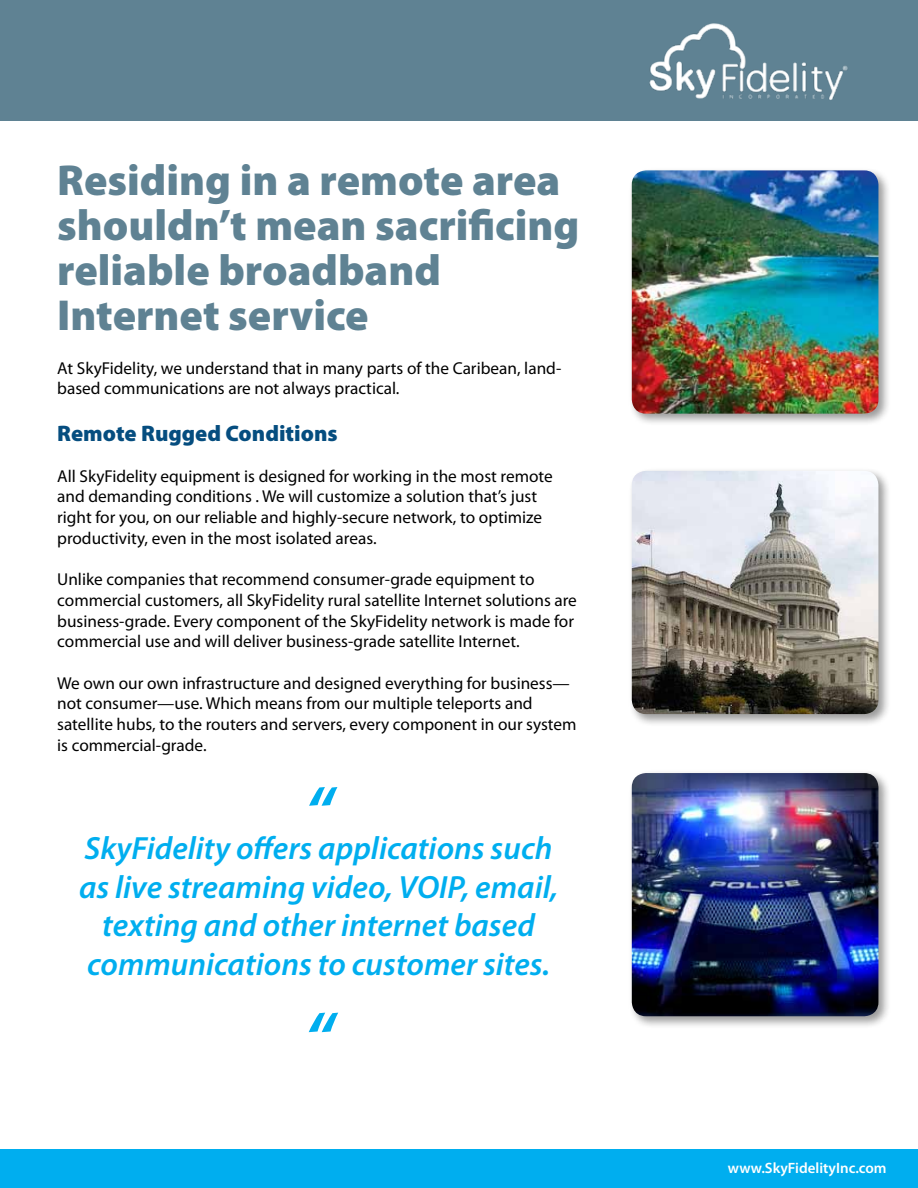
<style>
.page{position:relative;width:918px;height:1188px;background:#fff}
.page>*{position:absolute;margin:0;border:0;box-sizing:border-box;transform-origin:0 0}
.t1{font:italic 600 74.25px "Myriad Pro";color:#00aeef}
.t2{font:italic 600 71.25px "Myriad Pro";color:#00aeef}
.t3{font:900 43.5px/45px "Myriad Pro";color:#5f8293}
.t4{font:italic 600 32.25px/38.7px "Myriad Pro";color:#00aeef;text-align:center}
.t5{font:900 22.5px "Myriad Pro";color:#054d7f}
.t6{font:17.25px/20.7px "Myriad Pro";color:#000}
.t7{font:600 15px "Myriad Pro";color:#fff}
</style>
<div class="page">
<div style="left:0;top:0;width:918px;height:122px;background:#5f8293"></div>
<div style="left:0;top:1150px;width:918px;height:38px;background:#00aeef"></div>
<img style="left:649px;top:23px;width:199px;height:77px">
<div style="left:628px;top:167px;width:263px;height:260px;background:#000;opacity:.4"></div>
<img style="left:632px;top:170px;width:246px;height:244px">
<div style="left:628px;top:467px;width:263px;height:260px;background:#000;opacity:.4"></div>
<img style="left:632px;top:471px;width:246px;height:243px">
<div style="left:628px;top:770px;width:263px;height:259px;background:#000;opacity:.4"></div>
<img style="left:632px;top:773px;width:246px;height:243px">
<h3 class="t3" style="left:57px;top:156px;width:524px">Residing in a remote area shouldn’t mean sacrificing reliable broadband<br>Internet service</h3>
<p class="t6" style="left:57px;top:357px;width:506px">At SkyFidelity, we understand that in many parts of the Caribean, land&shy;based communications are not always practical.</p>
<h3 class="t5" style="left:57px;top:419px;width:282px">Remote Rugged Conditions</h3>
<p class="t6" style="left:57px;top:465px;width:497px">All SkyFidelity equipment is designed for working in the most remote and demanding conditions . We will customize a solution that’s just right for you, on our reliable and highly-secure network, to optimize productivity, even in the most isolated areas.</p>
<p class="t6" style="left:57px;top:569px;width:521px">Unlike companies that recommend consumer-grade equipment to commercial customers, all SkyFidelity rural satellite Internet solutions are business-grade. Every component of the SkyFidelity network is made for commercial use and will deliver business-grade satellite Internet.</p>
<p class="t6" style="left:57px;top:672px;width:521px">We own our own infrastructure and designed everything for business— not consumer—use. Which means from our multiple teleports and satellite hubs, to the routers and servers, every component in our system is commercial-grade.</p>
<h2 class="t2" style="left:304px;top:767px;width:30px">“</h2>
<h3 class="t4" style="left:79px;top:828px;width:480px">SkyFidelity offers applications such as live streaming video, VOIP, email, texting and other internet based communications to customer sites.</h3>
<h1 class="t1" style="left:304px;top:992px;width:31px">“</h1>
<p class="t7" style="left:728px;top:1158px;width:160px">www.SkyFidelityInc.com</p>
</div>
